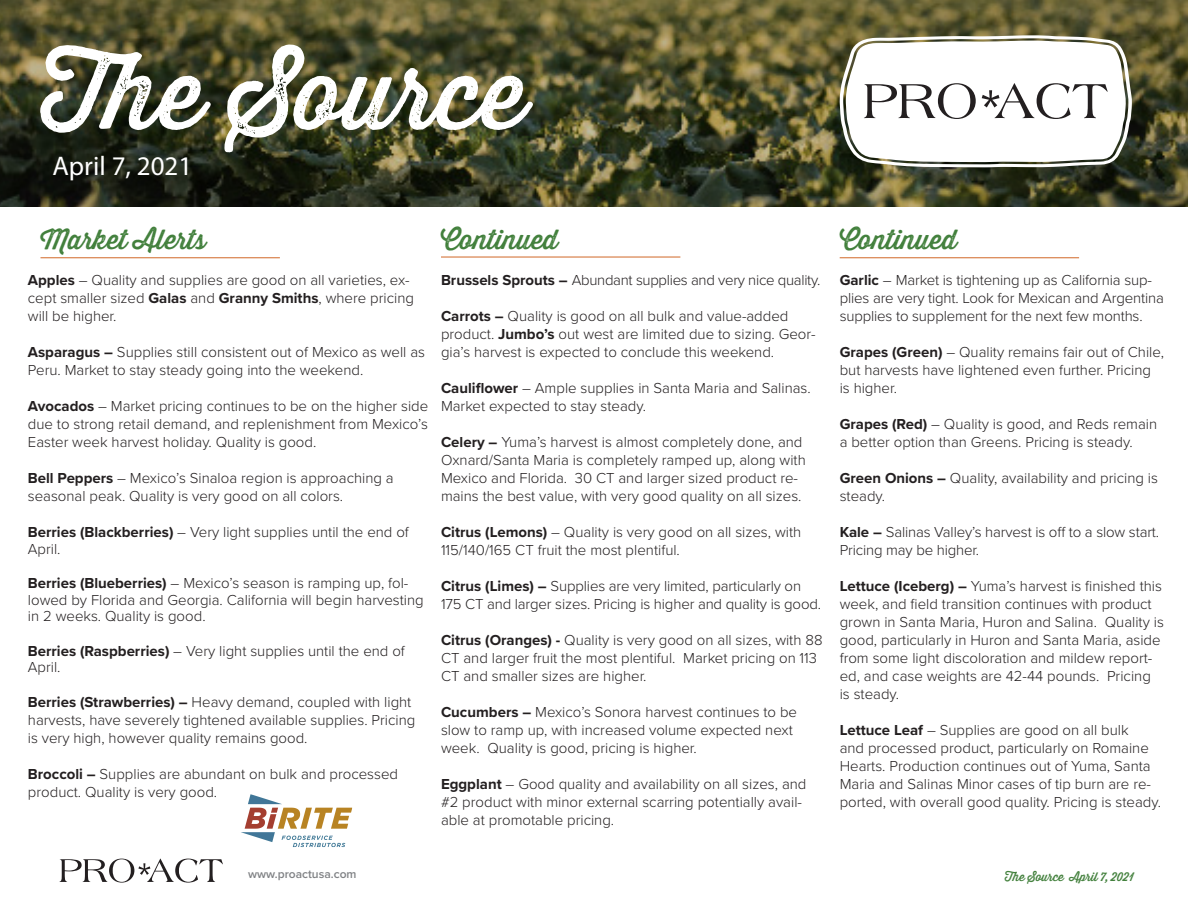
<style>
.page{position:relative;width:1188px;height:918px;background:#fff}
.page>*{position:absolute;margin:0;border:0;box-sizing:border-box;transform-origin:0 0}
.t1{font:99px "Thirsty Rough Reg One";color:#fff}
.t2{font:27px "Thirsty Rough Reg One";color:#42803c}
.t3{font:27px "Myriad Pro";color:#fff}
.t4{font:300 15px/18px "Proxima Nova";color:#231f20}
.t5{font:300 15px "Proxima Nova";letter-spacing:-.02em;color:#231f20}
.t6{font:12px "Thirsty Rough Reg One";color:#42803c}
.t7{font:600 12px "Proxima Nova";color:#808285}
.s1{font-weight:700}
</style>
<div class="page">
<img style="left:0;top:0;width:1188px;height:207px">
<svg style="left:840px;top:35px;width:292px;height:132px"></svg>
<hr style="left:40px;top:257px;width:240px;height:1px;background:#d16727">
<hr style="left:441px;top:257px;width:239px;height:1px;background:#d16727">
<hr style="left:840px;top:257px;width:239px;height:1px;background:#d16727">
<svg style="left:59px;top:859px;width:164px;height:24px"></svg>
<img style="left:241px;top:794px;width:112px;height:53px">
<h1 class="t1" style="left:40px;top:20px;width:488px">The Source</h1>
<h2 class="t3" style="left:53px;top:149px;width:141px">April 7, 2021</h2>
<h2 class="t2" style="left:40px;top:220px;width:167px">Market Alerts</h2>
<p class="t4" style="left:28px;top:271px;width:388px"><span class="s1">Apples</span> – Quality and supplies are good on all varieties, ex&shy;cept smaller sized <span class="s1">Galas</span> and <span class="s1">Granny Smiths</span>, where pricing will be higher.</p>
<p class="t4" style="left:28px;top:343px;width:399px"><span class="s1">Asparagus –</span> Supplies still consistent out of Mexico as well as<br>Peru. Market to stay steady going into the weekend.</p>
<p class="t4" style="left:28px;top:397px;width:402px;text-align:justify"><span class="s1">Avocados</span> – Market pricing continues to be on the higher side due to strong retail demand, and replenishment from Mexico’s Easter week harvest holiday. Quality is good.</p>
<p class="t4" style="left:28px;top:469px;width:367px"><span class="s1">Bell Peppers</span> – Mexico’s Sinaloa region is approaching a seasonal peak. Quality is very good on all colors.</p>
<p class="t4" style="left:28px;top:523px;width:383px;line-height:16.5px"><span class="s1">Berries (Blackberries)</span> – Very light supplies until the end of<br>April.</p>
<p class="t4" style="left:28px;top:574px;width:397px;line-height:16.5px"><span class="s1">Berries (Blueberries)</span> – Mexico’s season is ramping up, fol&shy;lowed by Florida and Georgia. California will begin harvesting in 2 weeks. Quality is good.</p>
<p class="t4" style="left:28px;top:642px;width:379px;line-height:16.5px"><span class="s1">Berries (Raspberries)</span> – Very light supplies until the end of<br>April.</p>
<p class="t4" style="left:28px;top:692px;width:389px"><span class="s1">Berries (Strawberries) –</span> Heavy demand, coupled with light harvests, have severely tightened available supplies. Pricing is very high, however quality remains good.</p>
<p class="t4" style="left:28px;top:764px;width:372px"><span class="s1">Broccoli –</span> Supplies are abundant on bulk and processed product. Quality is very good.</p>
<h2 class="t2" style="left:441px;top:220px;width:119px">Continued</h2>
<h2 class="t2" style="left:840px;top:220px;width:119px">Continued</h2>
<p class="t5" style="left:441px;top:269px;width:381px"><span class="s1">Brussels Sprouts –</span> Abundant supplies and very nice quality.</p>
<p class="t4" style="left:441px;top:307px;width:376px"><span class="s1">Carrots –</span> Quality is good on all bulk and value-added product. <span class="s1">Jumbo’s</span> out west are limited due to sizing. Geor&shy;gia’s harvest is expected to conclude this weekend.</p>
<p class="t4" style="left:441px;top:379px;width:371px"><span class="s1">Cauliflower</span> – Ample supplies in Santa Maria and Salinas.<br>Market expected to stay steady.</p>
<p class="t4" style="left:441px;top:433px;width:366px"><span class="s1">Celery –</span> Yuma’s harvest is almost completely done, and Oxnard/Santa Maria is completely ramped up, along with Mexico and Florida. 30 CT and larger sized product re&shy;mains the best value, with very good quality on all sizes.</p>
<p class="t4" style="left:441px;top:523px;width:362px"><span class="s1">Citrus (Lemons)</span> – Quality is very good on all sizes, with<br>115/140/165 CT fruit the most plentiful.</p>
<p class="t4" style="left:441px;top:577px;width:382px"><span class="s1">Citrus (Limes) –</span> Supplies are very limited, particularly on<br>175 CT and larger sizes. Pricing is higher and quality is good.</p>
<p class="t4" style="left:441px;top:631px;width:383px"><span class="s1">Citrus (Oranges) -</span> Quality is very good on all sizes, with 88<br>CT and larger fruit the most plentiful. Market pricing on 113<br>CT and smaller sizes are higher.</p>
<p class="t4" style="left:441px;top:703px;width:358px"><span class="s1">Cucumbers –</span> Mexico’s Sonora harvest continues to be slow to ramp up, with increased volume expected next week. Quality is good, pricing is higher.</p>
<p class="t4" style="left:441px;top:775px;width:367px"><span class="s1">Eggplant</span> – Good quality and availability on all sizes, and #2 product with minor external scarring potentially avail&shy;able at promotable pricing.</p>
<p class="t4" style="left:840px;top:271px;width:326px"><span class="s1">Garlic</span> – Market is tightening up as California sup&shy;plies are very tight. Look for Mexican and Argentina supplies to supplement for the next few months.</p>
<p class="t4" style="left:840px;top:343px;width:326px"><span class="s1">Grapes (Green)</span> – Quality remains fair out of Chile, but harvests have lightened even further. Pricing is higher.</p>
<p class="t4" style="left:840px;top:415px;width:319px"><span class="s1">Grapes (Red)</span> – Quality is good, and Reds remain a better option than Greens. Pricing is steady.</p>
<p class="t4" style="left:840px;top:469px;width:320px"><span class="s1">Green Onions –</span> Quality, availability and pricing is steady.</p>
<p class="t4" style="left:840px;top:523px;width:321px"><span class="s1">Kale –</span> Salinas Valley’s harvest is off to a slow start.<br>Pricing may be higher.</p>
<p class="t4" style="left:840px;top:577px;width:326px"><span class="s1">Lettuce (Iceberg) –</span> Yuma’s harvest is finished this week, and field transition continues with product grown in Santa Maria, Huron and Salina. Quality is good, particularly in Huron and Santa Maria, aside from some light discoloration and mildew report&shy;ed, and case weights are 42-44 pounds. Pricing is steady.</p>
<p class="t4" style="left:840px;top:721px;width:323px"><span class="s1">Lettuce Leaf</span> – Supplies are good on all bulk<br>and processed product, particularly on Romaine Hearts. Production continues out of Yuma, Santa Maria and Salinas Minor cases of tip burn are re&shy;ported, with overall good quality. Pricing is steady.</p>
<p class="t7" style="left:248px;top:865px;width:110px">www.proactusa.com</p>
<p class="t6" style="left:1005px;top:867px;width:131px">The Source April 7, 2021</p>
</div>
